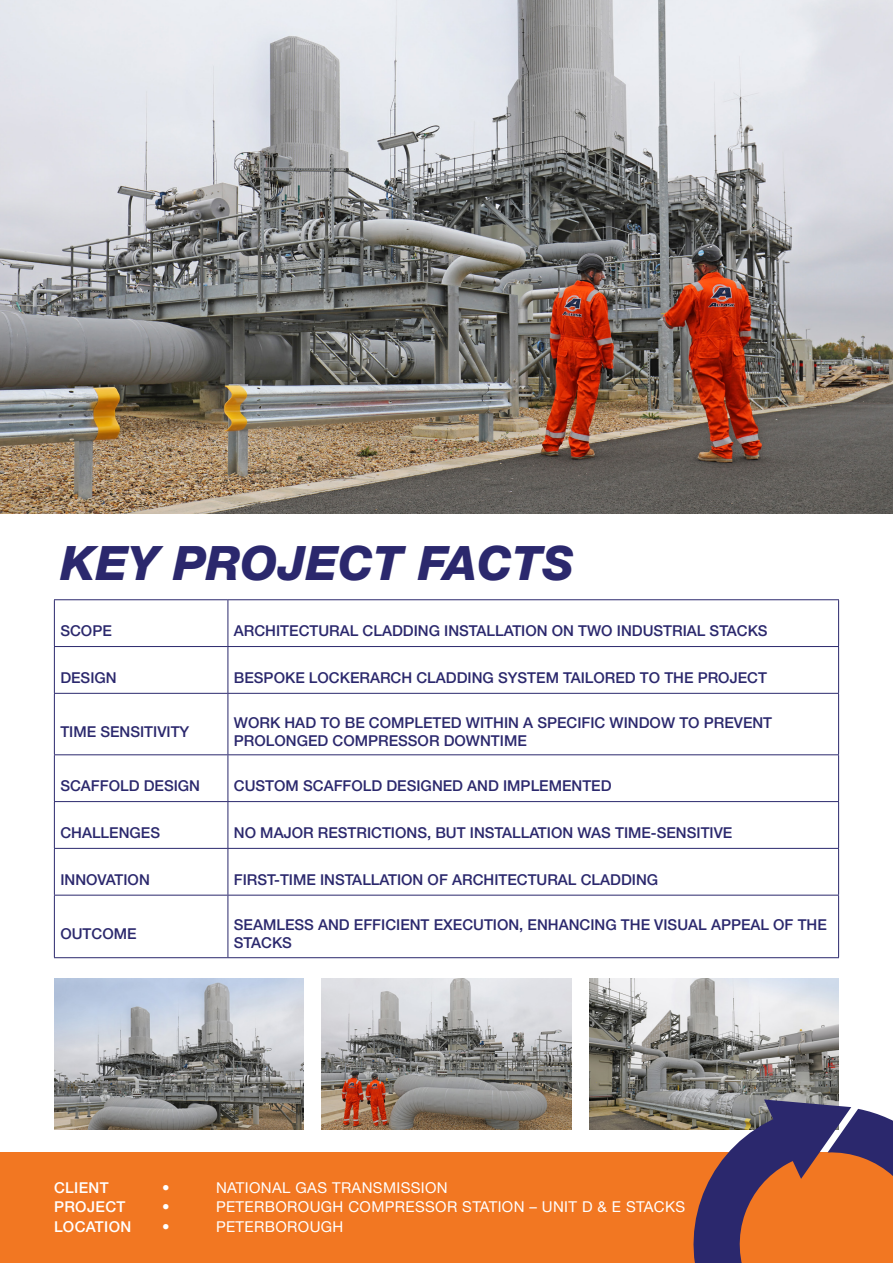
<style>
.page{position:relative;width:893px;height:1263px;background:#fff}
.page>*{position:absolute;margin:0;border:0;box-sizing:border-box;transform-origin:0 0}
.Sub_deck_Style{font:italic 800 47.55px "Helvetica Neue LT Pro";color:#2b286d}
.Facts_style{font:500 15px/18px "Helvetica Neue LT Pro";color:#2b286d}
.Body_Style__without{font:15px "Helvetica Neue LT Pro";letter-spacing:.025em;color:#fff}
.Title_style{font:500 15px "Helvetica Neue LT Pro";color:#2b286d}
.Body_Style__without-2{font:500 15px "Helvetica Neue LT Pro";letter-spacing:.025em;color:#fff}
</style>
<div class="page">
<img style="left:0;top:0;width:893px;height:514px">
<img style="left:589px;top:979px;width:250px;height:150px">
<div style="left:0;top:1152px;width:893px;height:111px;background:#f27722"></div>
<svg style="left:675px;top:1099px;width:218px;height:164px"></svg>
<hr style="left:54px;top:646px;width:174px;height:1px;background:#2b286d">
<hr style="left:228px;top:646px;width:611px;height:1px;background:#2b286d">
<hr style="left:54px;top:693px;width:174px;height:1px;background:#2b286d">
<hr style="left:228px;top:693px;width:611px;height:1px;background:#2b286d">
<hr style="left:54px;top:754px;width:174px;height:1px;background:#2b286d">
<hr style="left:228px;top:754px;width:611px;height:1px;background:#2b286d">
<hr style="left:54px;top:801px;width:174px;height:1px;background:#2b286d">
<hr style="left:228px;top:801px;width:611px;height:1px;background:#2b286d">
<hr style="left:54px;top:848px;width:174px;height:1px;background:#2b286d">
<hr style="left:228px;top:848px;width:611px;height:1px;background:#2b286d">
<hr style="left:54px;top:895px;width:174px;height:1px;background:#2b286d">
<hr style="left:228px;top:895px;width:611px;height:1px;background:#2b286d">
<hr style="left:54px;top:599px;width:174px;height:1px;background:#2b286d">
<hr style="left:54px;top:600px;width:1px;height:46px;background:#2b286d">
<hr style="left:228px;top:599px;width:611px;height:1px;background:#2b286d">
<hr style="left:228px;top:600px;width:1px;height:46px;background:#2b286d">
<hr style="left:838px;top:600px;width:1px;height:46px;background:#2b286d">
<hr style="left:54px;top:647px;width:1px;height:46px;background:#2b286d">
<hr style="left:228px;top:647px;width:1px;height:46px;background:#2b286d">
<hr style="left:838px;top:647px;width:1px;height:46px;background:#2b286d">
<hr style="left:54px;top:694px;width:1px;height:60px;background:#2b286d">
<hr style="left:228px;top:694px;width:1px;height:60px;background:#2b286d">
<hr style="left:838px;top:694px;width:1px;height:60px;background:#2b286d">
<hr style="left:54px;top:755px;width:1px;height:46px;background:#2b286d">
<hr style="left:228px;top:755px;width:1px;height:46px;background:#2b286d">
<hr style="left:838px;top:755px;width:1px;height:46px;background:#2b286d">
<hr style="left:54px;top:802px;width:1px;height:46px;background:#2b286d">
<hr style="left:228px;top:802px;width:1px;height:46px;background:#2b286d">
<hr style="left:838px;top:802px;width:1px;height:46px;background:#2b286d">
<hr style="left:54px;top:849px;width:1px;height:46px;background:#2b286d">
<hr style="left:228px;top:849px;width:1px;height:46px;background:#2b286d">
<hr style="left:838px;top:849px;width:1px;height:46px;background:#2b286d">
<hr style="left:54px;top:895px;width:1px;height:62px;background:#2b286d">
<hr style="left:228px;top:895px;width:1px;height:62px;background:#2b286d">
<hr style="left:838px;top:895px;width:1px;height:62px;background:#2b286d">
<hr style="left:54px;top:957px;width:174px;height:1px;background:#2b286d">
<hr style="left:228px;top:957px;width:611px;height:1px;background:#2b286d">
<img style="left:54px;top:979px;width:250px;height:150px">
<img style="left:322px;top:979px;width:249px;height:150px">
<p class="Sub_deck_Style" style="left:60px;top:534px;width:515px">KEY PROJECT FACTS</p>
<p class="Title_style" style="left:60px;top:622px;width:53px">SCOPE</p>
<p class="Facts_style" style="left:234px;top:622px;width:535px">ARCHITECTURAL CLADDING INSTALLATION ON TWO INDUSTRIAL STACKS</p>
<p class="Title_style" style="left:60px;top:668px;width:58px">DESIGN</p>
<p class="Facts_style" style="left:234px;top:668px;width:534px">BESPOKE LOCKERARCH CLADDING SYSTEM TAILORED TO THE PROJECT</p>
<p class="Title_style" style="left:60px;top:723px;width:130px">TIME SENSITIVITY</p>
<p class="Facts_style" style="left:234px;top:713px;width:540px">WORK HAD TO BE COMPLETED WITHIN A SPECIFIC WINDOW TO PREVENT<br>PROLONGED COMPRESSOR DOWNTIME</p>
<p class="Title_style" style="left:60px;top:777px;width:141px">SCAFFOLD DESIGN</p>
<p class="Facts_style" style="left:234px;top:777px;width:379px">CUSTOM SCAFFOLD DESIGNED AND IMPLEMENTED</p>
<p class="Title_style" style="left:60px;top:824px;width:101px">CHALLENGES</p>
<p class="Facts_style" style="left:234px;top:823px;width:500px">NO MAJOR RESTRICTIONS, BUT INSTALLATION WAS TIME-SENSITIVE</p>
<p class="Title_style" style="left:60px;top:870px;width:91px">INNOVATION</p>
<p class="Facts_style" style="left:234px;top:870px;width:426px">FIRST-TIME INSTALLATION OF ARCHITECTURAL CLADDING</p>
<p class="Title_style" style="left:60px;top:925px;width:78px">OUTCOME</p>
<p class="Facts_style" style="left:234px;top:916px;width:594px">SEAMLESS AND EFFICIENT EXECUTION, ENHANCING THE VISUAL APPEAL OF THE<br>STACKS</p>
<p class="Body_Style__without-2" style="left:54px;top:1178px;width:56px">CLIENT</p>
<p class="Body_Style__without" style="left:162px;top:1178px;width:9px">•</p>
<p class="Body_Style__without" style="left:216px;top:1178px;width:233px">NATIONAL GAS TRANSMISSION</p>
<p class="Body_Style__without-2" style="left:54px;top:1198px;width:73px">PROJECT</p>
<p class="Body_Style__without" style="left:162px;top:1198px;width:9px">•</p>
<p class="Body_Style__without" style="left:216px;top:1198px;width:471px">PETERBOROUGH COMPRESSOR STATION – UNIT D &amp; E STACKS</p>
<p class="Body_Style__without-2" style="left:54px;top:1217px;width:79px">LOCATION</p>
<p class="Body_Style__without" style="left:162px;top:1217px;width:9px">•</p>
<p class="Body_Style__without" style="left:216px;top:1217px;width:129px">PETERBOROUGH</p>
</div>
